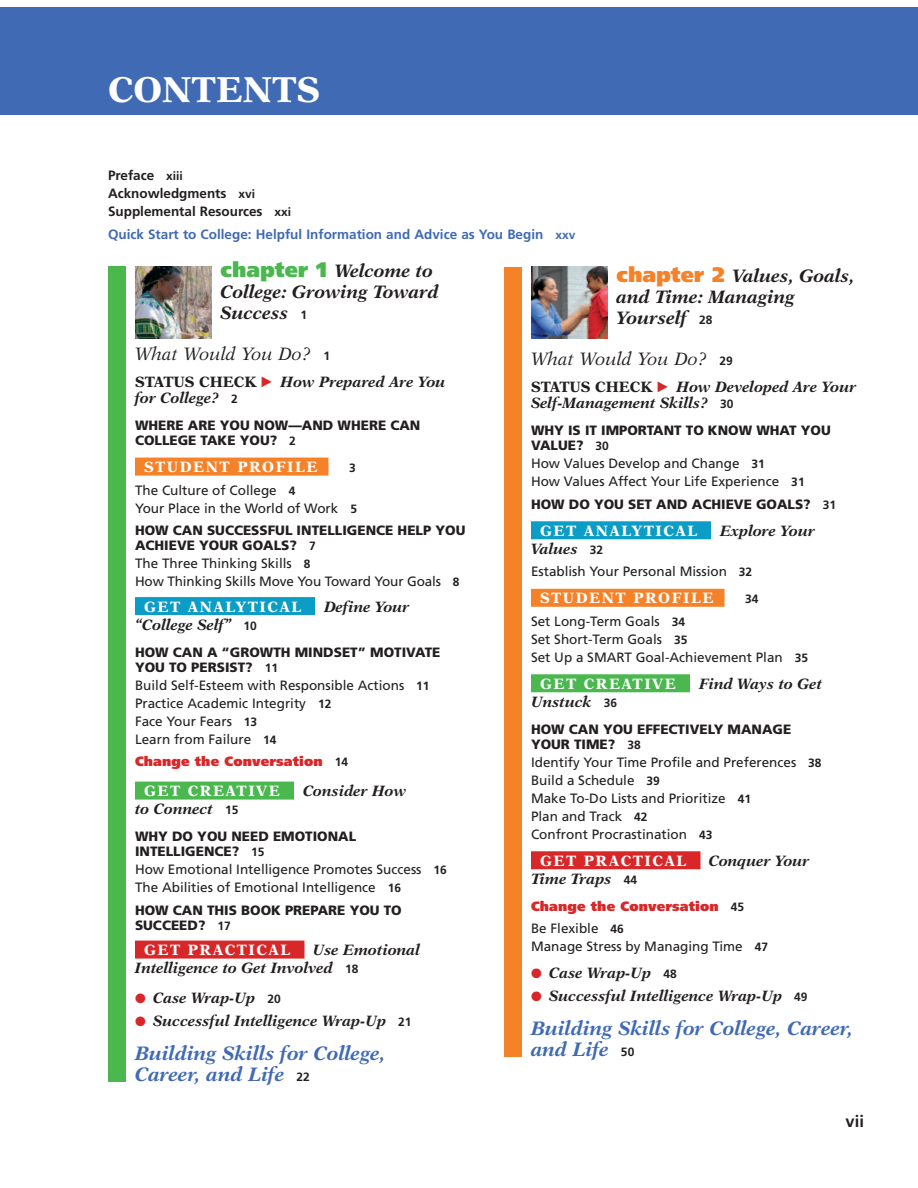
<style>
.page{position:relative;width:918px;height:1188px;background:#fff}
.page>*{position:absolute;margin:0;border:0;box-sizing:border-box;transform-origin:0 0}
.t1{font:700 36px "New Aster";color:#fff}
.t2{font:italic 700 19.5px/21px "New Aster";color:#406ab4}
.t3{font:italic 700 18px/21px "New Aster";color:#231f20}
.t4{font:italic 18px "New Aster";color:#231f20}
.t5{font:700 16.5px "Frutiger";color:#231f20}
.t6{font:italic 700 15px/16.5px "New Aster";color:#231f20}
.t7{font:700 15px "New Aster";letter-spacing:.1em;color:#fff}
.t8{font:13.5px/18px "Frutiger";color:#231f20}
.t9{font:900 13.5px/15px "Frutiger";color:#231f20}
.t10{font:700 13.5px "Frutiger";color:#406ab4}
.t11{font:900 13.5px/22.5px "Frutiger";letter-spacing:.01em;color:#d82729}
.t12{font:700 13.5px/18px "Frutiger";color:#231f20}
.t13{font:700 12px "Frutiger";color:#231f20}
.s1{font-size:12px}
.s2{font-family:"Frutiger";font-weight:900;font-style:normal;font-size:21px;color:#4ab84f}
.s3{font-family:"Frutiger";font-style:normal;font-size:12px}
.s4{font-family:"Frutiger";font-weight:700;font-style:normal;font-size:12px}
.s5{font-style:normal}
.s6{font-family:"Click Bits Arrows 2";font-weight:400;font-style:normal;font-size:18px;color:#d82729}
.s7{font-weight:700;font-size:12px}
.s8{font-weight:700;font-size:12px;color:#231f20}
.s9{color:#d82729}
.s10{font-family:"Frutiger";font-style:normal;font-size:12px;color:#231f20}
.s11{font-family:"Frutiger";font-weight:900;font-style:normal;font-size:21px;color:#f58229}
.s12{font-weight:400;color:#231f20}
</style>
<div class="page">
<div style="left:0;top:7px;width:918px;height:108px;background:#406ab4"></div>
<div style="left:135px;top:458px;width:193px;height:18px;background:#f58229"></div>
<div style="left:135px;top:597px;width:180px;height:18px;background:#0c9dc7"></div>
<div style="left:135px;top:782px;width:159px;height:18px;background:#4ab84f"></div>
<div style="left:135px;top:941px;width:169px;height:18px;background:#d82729"></div>
<div style="left:531px;top:521px;width:180px;height:18px;background:#0c9dc7"></div>
<div style="left:531px;top:589px;width:193px;height:18px;background:#f58229"></div>
<div style="left:531px;top:674px;width:159px;height:18px;background:#4ab84f"></div>
<div style="left:531px;top:851px;width:169px;height:18px;background:#d82729"></div>
<img style="left:135px;top:267px;width:76px;height:72px">
<div style="left:108px;top:267px;width:18px;height:815px;background:#4ab84f"></div>
<div style="left:504px;top:267px;width:18px;height:789px;background:#f58229"></div>
<img style="left:531px;top:267px;width:76px;height:72px">
<h1 class="t1" style="left:108px;top:74px;width:214px">CONTENTS</h1>
<p class="t12" style="left:108px;top:167px;width:185px">Preface <span class="s1">xiii<br></span>Acknowledgments <span class="s1">xvi<br></span>Supplemental Resources <span class="s1">xxi</span></p>
<p class="t10" style="left:108px;top:229px;width:469px">Quick Start to College: Helpful Information and Advice as You Begin <span class="s1">xxv</span></p>
<h3 class="t3" style="left:220px;top:262px;width:220px"><span class="s2">chapter 1</span> Welcome to<br>College: Growing Toward<br>Success <span class="s3">1</span></h3>
<h3 class="t4" style="left:135px;top:346px;width:197px">What Would You Do? <span class="s4">1</span></h3>
<p class="t6" style="left:135px;top:374px;width:312px"><span class="s5">STATUS CHECK</span> <span class="s6">3</span> How Prepared Are You for College? <span class="s3">2</span></p>
<p class="t9" style="left:135px;top:419px;width:287px">WHERE ARE YOU NOW—AND WHERE CAN<br>COLLEGE TAKE YOU? <span class="s7">2</span></p>
<p class="t7" style="left:144px;top:461px;width:175px">STUDENT PROFILE</p>
<p class="t13" style="left:349px;top:463px;width:8px">3</p>
<p class="t8" style="left:135px;top:482px;width:224px">The Culture of College <span class="s7">4<br></span>Your Place in the World of Work <span class="s7">5</span></p>
<p class="t9" style="left:135px;top:524px;width:332px">HOW CAN SUCCESSFUL INTELLIGENCE HELP YOU<br>ACHIEVE YOUR GOALS? <span class="s7">7</span></p>
<p class="t8" style="left:135px;top:556px;width:326px">The Three Thinking Skills <span class="s7">8<br></span>How Thinking Skills Move You Toward Your Goals <span class="s7">8</span></p>
<p class="t7" style="left:144px;top:600px;width:159px">GET ANALYTICAL</p>
<p class="t6" style="left:324px;top:599px;width:87px">Define Your</p>
<p class="t6" style="left:135px;top:617px;width:123px">“College Self” <span class="s3">10</span></p>
<p class="t9" style="left:135px;top:646px;width:307px">HOW CAN A “GROWTH MINDSET” MOTIVATE<br>YOU TO PERSIST? <span class="s7">11</span></p>
<p class="t8" style="left:135px;top:677px;width:296px">Build Self-Esteem with Responsible Actions <span class="s7">11<br></span>Practice Academic Integrity <span class="s7">12<br></span>Face Your Fears <span class="s7">13<br></span>Learn from Failure <span class="s7">14</span></p>
<p class="t11" style="left:135px;top:751px;width:215px">Change the Conversation <span class="s8">14</span></p>
<p class="t7" style="left:144px;top:785px;width:137px">GET CREATIVE</p>
<p class="t6" style="left:303px;top:784px;width:105px">Consider How</p>
<p class="t6" style="left:135px;top:802px;width:105px">to Connect <span class="s3">15</span></p>
<p class="t9" style="left:135px;top:830px;width:223px">WHY DO YOU NEED EMOTIONAL<br>INTELLIGENCE? <span class="s7">15</span></p>
<p class="t8" style="left:135px;top:862px;width:313px">How Emotional Intelligence Promotes Success <span class="s7">16<br></span>The Abilities of Emotional Intelligence <span class="s7">16</span></p>
<p class="t9" style="left:135px;top:904px;width:268px">HOW CAN THIS BOOK PREPARE YOU TO<br>SUCCEED? <span class="s7">17</span></p>
<p class="t7" style="left:144px;top:944px;width:148px">GET PRACTICAL</p>
<p class="t6" style="left:135px;top:942px;width:287px;line-height:18px;text-indent:178px">Use Emotional<br>Intelligence to Get Involved <span class="s3">18</span></p>
<p class="t6" style="left:135px;top:991px;width:147px"><span class="s9">●</span> Case Wrap-Up <span class="s3">20</span></p>
<p class="t6" style="left:135px;top:1013px;width:278px"><span class="s9">●</span> Successful Intelligence Wrap-Up <span class="s3">21</span></p>
<h2 class="t2" style="left:135px;top:1044px;width:252px">Building Skills for College,<br>Career, and Life <span class="s10">22</span></h2>
<h3 class="t3" style="left:616px;top:267px;width:240px"><span class="s11">chapter 2</span> Values, Goals, and Time: Managing<br>Yourself <span class="s3">28</span></h3>
<h3 class="t4" style="left:531px;top:351px;width:203px">What Would You Do? <span class="s4">29</span></h3>
<p class="t6" style="left:531px;top:380px;width:327px"><span class="s5">STATUS CHECK</span> <span class="s6">3</span> How Developed Are Your<br>Self-Management Skills? <span class="s3">30</span></p>
<p class="t9" style="left:531px;top:424px;width:301px">WHY IS IT IMPORTANT TO KNOW WHAT YOU<br>VALUE? <span class="s7">30</span></p>
<p class="t8" style="left:531px;top:456px;width:275px">How Values Develop and Change <span class="s7">31<br></span>How Values Affect Your Life Experience <span class="s7">31</span></p>
<p class="t9" style="left:531px;top:498px;width:307px">HOW DO YOU SET AND ACHIEVE GOALS? <span class="s7">31</span></p>
<p class="t7" style="left:540px;top:524px;width:159px">GET ANALYTICAL</p>
<p class="t6" style="left:720px;top:524px;width:97px">Explore Your</p>
<p class="t6" style="left:531px;top:542px;width:74px">Values <span class="s3">32</span></p>
<p class="t8" style="left:531px;top:564px;width:223px">Establish Your Personal Mission <span class="s7">32</span></p>
<p class="t7" style="left:540px;top:592px;width:175px">STUDENT PROFILE</p>
<p class="t13" style="left:745px;top:594px;width:15px">34</p>
<p class="t8" style="left:531px;top:613px;width:279px">Set Long-Term Goals <span class="s7">34<br></span>Set Short-Term Goals <span class="s7">35<br></span>Set Up a SMART Goal-Achievement Plan <span class="s7">35</span></p>
<p class="t7" style="left:540px;top:677px;width:137px">GET CREATIVE</p>
<p class="t6" style="left:699px;top:677px;width:125px">Find Ways to Get</p>
<p class="t6" style="left:531px;top:695px;width:88px">Unstuck <span class="s3">36</span></p>
<p class="t9" style="left:531px;top:723px;width:262px">HOW CAN YOU EFFECTIVELY MANAGE<br>YOUR TIME? <span class="s7">38</span></p>
<p class="t8" style="left:531px;top:754px;width:292px">Identify Your Time Profile and Preferences <span class="s7">38<br></span>Build a Schedule <span class="s7">39<br></span>Make To-Do Lists and Prioritize <span class="s7">41<br></span>Plan and Track <span class="s7">42<br></span>Confront Procrastination <span class="s7">43</span></p>
<p class="t7" style="left:540px;top:854px;width:148px">GET PRACTICAL</p>
<p class="t6" style="left:709px;top:854px;width:102px">Conquer Your</p>
<p class="t6" style="left:531px;top:872px;width:108px">Time Traps <span class="s3">44</span></p>
<p class="t11" style="left:531px;top:896px;width:215px">Change the Conversation <span class="s8">45<br></span><span class="s12">Be Flexible</span> <span class="s8">46</span></p>
<p class="t8" style="left:531px;top:939px;width:239px">Manage Stress by Managing Time <span class="s7">47</span></p>
<p class="t6" style="left:531px;top:966px;width:147px"><span class="s9">●</span> Case Wrap-Up <span class="s3">48</span></p>
<p class="t6" style="left:531px;top:989px;width:278px"><span class="s9">●</span> Successful Intelligence Wrap-Up <span class="s3">49</span></p>
<h2 class="t2" style="left:531px;top:1020px;width:324px">Building Skills for College, Career, and Life <span class="s10">50</span></h2>
<p class="t5" style="left:846px;top:1114px;width:20px">vii</p>
</div>
